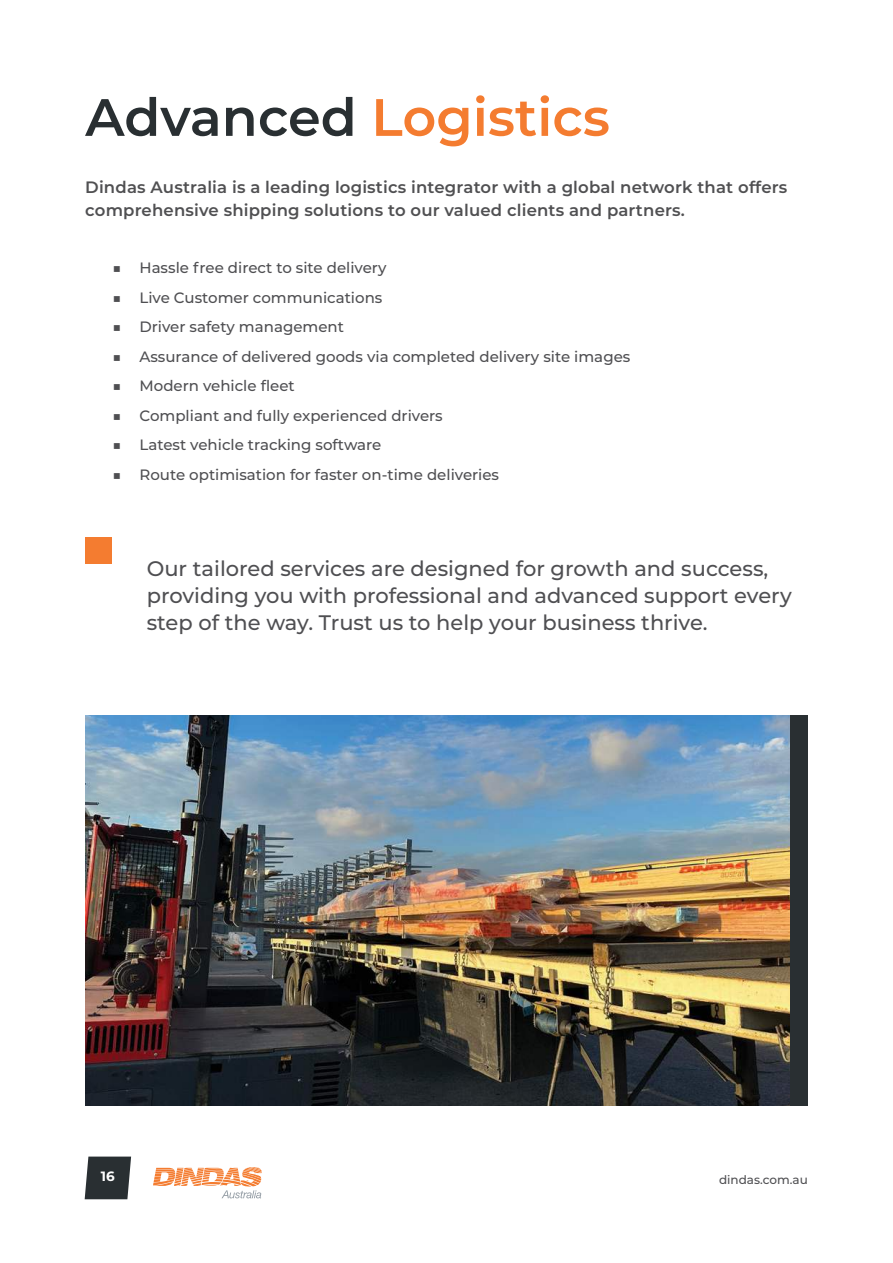
<style>
.page{position:relative;width:893px;height:1263px;background:#fff}
.page>*{position:absolute;margin:0;border:0;box-sizing:border-box;transform-origin:0 0}
.t1{font:600 52.5px "Montserrat";color:#f47c30}
.t2{font:500 21px/27px "Montserrat";color:#4f4f52}
.t3{font:600 16.5px/22.5px "Montserrat";letter-spacing:.01em;color:#505052}
.t4{font:500 15px "Montserrat";color:#4f4f52}
.t5{font:700 13.5px "Montserrat";color:#fff}
.t6{font:500 12px "Montserrat";color:#4f4f52}
.s1{color:#292f32}
.s2{font-weight:400}
</style>
<div class="page">
<div style="left:85px;top:537px;width:26px;height:26px;background:#f47c30"></div>
<img style="left:85px;top:716px;width:706px;height:390px">
<div style="left:791px;top:716px;width:17px;height:390px;background:#292f32"></div>
<svg style="left:153px;top:1167px;width:109px;height:31px"></svg>
<svg style="left:85px;top:1156px;width:46px;height:43px"></svg>
<h1 class="t1" style="left:85px;top:95px;width:526px"><span class="s1">Advanced</span> Logistics</h1>
<p class="t3" style="left:85px;top:177px;width:704px">Dindas Australia is a leading logistics integrator with a global network that offers comprehensive shipping solutions to our valued clients and partners.</p>
<p class="t4" style="left:112px;top:260px;width:276px"><span class="s2">■</span> Hassle free direct to site delivery</p>
<p class="t4" style="left:112px;top:290px;width:271px"><span class="s2">■</span> Live Customer communications</p>
<p class="t4" style="left:112px;top:319px;width:233px"><span class="s2">■</span> Driver safety management</p>
<p class="t4" style="left:112px;top:349px;width:519px"><span class="s2">■</span> Assurance of delivered goods via completed delivery site images</p>
<p class="t4" style="left:112px;top:378px;width:184px"><span class="s2">■</span> Modern vehicle fleet</p>
<p class="t4" style="left:112px;top:408px;width:332px"><span class="s2">■</span> Compliant and fully experienced drivers</p>
<p class="t4" style="left:112px;top:437px;width:270px"><span class="s2">■</span> Latest vehicle tracking software</p>
<p class="t4" style="left:112px;top:467px;width:388px"><span class="s2">■</span> Route optimisation for faster on-time deliveries</p>
<h2 class="t2" style="left:147px;top:556px;width:647px">Our tailored services are designed for growth and success, providing you with professional and advanced support every step of the way. Trust us to help your business thrive.</h2>
<p class="t5" style="left:101px;top:1170px;width:15px">16</p>
<p class="t6" style="left:719px;top:1172px;width:90px">dindas.com.au</p>
</div>
